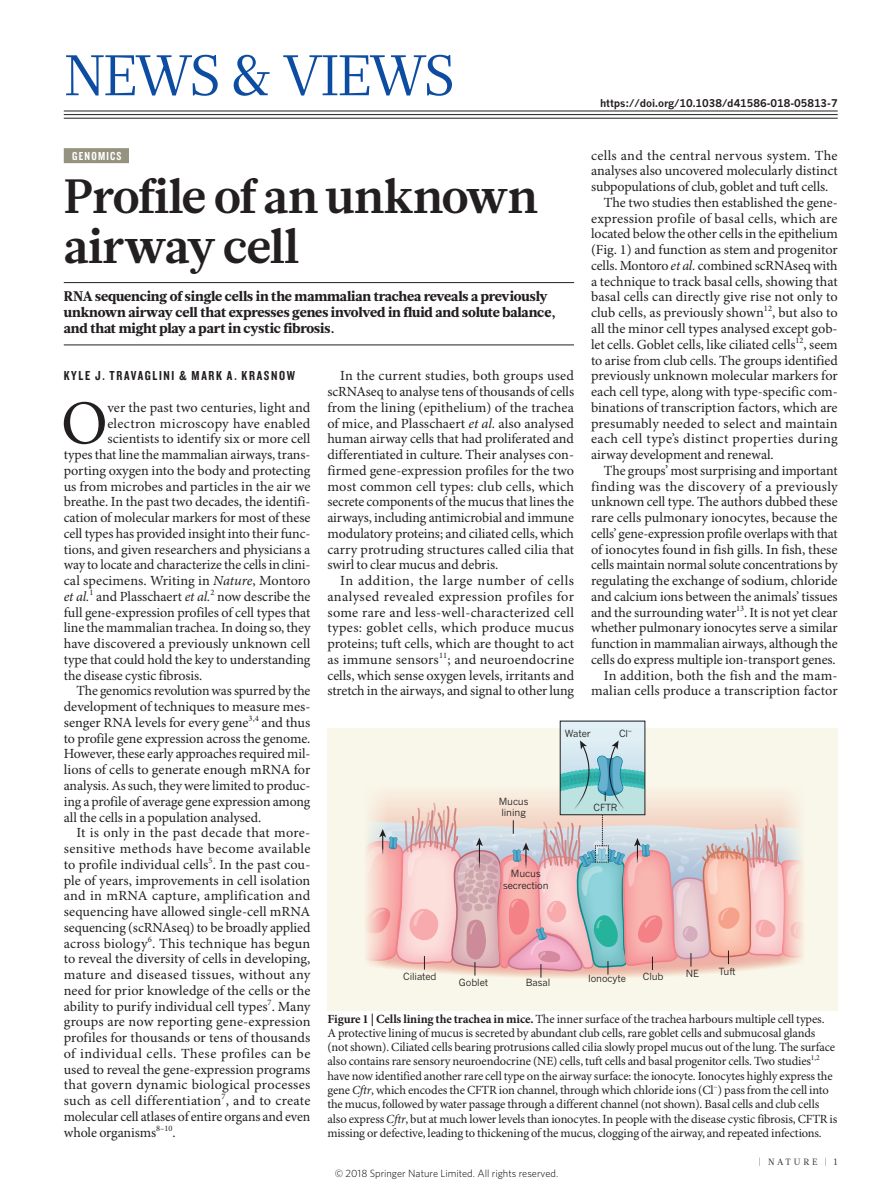
<style>
.page{position:relative;width:893px;height:1187px;background:#fff}
.page>*{position:absolute;margin:0;border:0;box-sizing:border-box;transform-origin:0 0}
.BODY_DROP_CAP{font:62.4px "Minion Pro";color:#231f20}
.t1{font:57px "Glosa Math";letter-spacing:-.04em;color:#0d4da1}
.N_V_HEAD_32{font:700 48px/49.5px "Glosa Math";letter-spacing:-.01em;color:#231f20}
.BODY_INDENT{font:13.95px/15.8px "Minion Pro";letter-spacing:-.005em;color:#231f20;text-align:justify}
.BODY_DROP_CAP-2{font:13.95px "Minion Pro";letter-spacing:-.005em;color:#231f20}
.N_V_INTRO{font:900 13.95px/15.8px "Glosa Math";color:#231f20}
.BODY_DROP_CAP-3{font:13.95px "Minion Pro";letter-spacing:.02em;color:#231f20}
.AUTHOR_BYLINE{font:13.5px "Knockout 49 Liteweight";letter-spacing:.12em;color:#231f20}
.FIGURE_LEGEND{font:12.45px/14.2px "Minion Pro";letter-spacing:-.01em;color:#231f20}
.SUBJECT_STRAP{font:12px "Knockout 49 Liteweight";letter-spacing:.1em;color:#fff}
.t2{font:300 10.5px "Whitney";color:#000}
.DOI{font:700 10.5px "News Gothic MTOT";letter-spacing:-.005em;color:#231f20}
.t3{font:9.75px/11.7px "News Gothic MTOT";letter-spacing:-.01em;color:#231f20;text-align:center}
.t4{font:9px "Glosa Math";letter-spacing:.315em;color:#231f20}
.t5{font:6.9px "News Gothic MTOT";color:#231f20}
.s1{font-style:italic}
.s2{font-weight:700}
</style>
<div class="page">
<div style="left:64px;top:148px;width:65px;height:15px;background:#95937f"></div>
<hr style="left:64px;top:282px;width:510px;height:1px;background:#231f20">
<hr style="left:64px;top:344px;width:510px;height:1px;background:#231f20">
<div style="left:327px;top:727px;width:511px;height:283px;background:#f9f7e9"></div>
<div style="left:560px;top:721px;width:85px;height:55px;background:#e0eff3"></div>
<svg style="left:366px;top:740px;width:437px;height:237px"></svg>
<hr style="left:64px;top:111px;width:774px;height:1px;background:#231f20">
<hr style="left:64px;top:114px;width:774px;height:1px;background:#231f20">
<hr style="left:64px;top:118px;width:774px;height:1px;background:#231f20">
<h2 class="t1" style="left:64px;top:38px;width:393px">NEWS &amp; VIEWS</h2>
<p class="DOI" style="left:600px;top:96px;width:239px">https://doi.org/10.1038/d41586-018-05813-7</p>
<p class="BODY_INDENT" style="left:591px;top:148px;width:248px">cells and the central nervous system. The analyses also uncovered molecularly distinct subpopulations of club, goblet and tuft cells.</p>
<p class="BODY_INDENT" style="left:591px;top:195px;width:248px;text-indent:13px">The two studies then established the gene&shy;expression profile of basal cells, which are located below the other cells in the epithelium (Fig. 1) and function as stem and progenitor cells. Montoro <span class="s1">et al.</span> combined scRNAseq with a technique to track basal cells, showing that basal cells can directly give rise not only to club cells, as previously shown<sup>12</sup>, but also to all the minor cell types analysed except gob&shy;let cells. Goblet cells, like ciliated cells<sup>12</sup>, seem to arise from club cells. The groups identified previously unknown molecular markers for each cell type, along with type-specific com&shy;binations of transcription factors, which are presumably needed to select and maintain each cell type’s distinct properties during airway development and renewal.</p>
<p class="BODY_INDENT" style="left:591px;top:463px;width:248px;text-indent:13px">The groups’ most surprising and important finding was the discovery of a previously unknown cell type. The authors dubbed these rare cells pulmonary ionocytes, because the cells’ gene-expression profile overlaps with that of ionocytes found in fish gills. In fish, these cells maintain normal solute concentrations by regulating the exchange of sodium, chloride and calcium ions between the animals’ tissues and the surrounding water<sup>13</sup>. It is not yet clear whether pulmonary ionocytes serve a similar function in mammalian airways, although the cells do express multiple ion-transport genes.</p>
<p class="BODY_INDENT" style="left:591px;top:668px;width:248px;text-align:right">In addition, both the fish and the mam&shy;malian cells produce a transcription factor</p>
<p class="SUBJECT_STRAP" style="left:72px;top:148px;width:51px">GENOMICS</p>
<p class="N_V_HEAD_32" style="left:64px;top:173px;width:475px">Profile of an unknown airway cell</p>
<p class="N_V_INTRO" style="left:64px;top:289px;width:494px">RNA sequencing of single cells in the mammalian trachea reveals a previously unknown airway cell that expresses genes involved in fluid and solute balance, and that might play a part in cystic fibrosis.</p>
<p class="BODY_INDENT" style="left:327px;top:368px;width:248px;text-indent:13px">In the current studies, both groups used scRNAseq to analyse tens of thousands of cells from the lining (epithelium) of the trachea of mice, and Plasschaert <span class="s1">et al.</span> also analysed human airway cells that had proliferated and differentiated in culture. Their analyses con&shy;firmed gene-expression profiles for the two most common cell types: club cells, which secrete components of the mucus that lines the airways, including antimicrobial and immune modulatory proteins; and ciliated cells, which carry protruding structures called cilia that swirl to clear mucus and debris.</p>
<p class="BODY_INDENT" style="left:327px;top:573px;width:248px;text-indent:13px">In addition, the large number of cells analysed revealed expression profiles for some rare and less-well-characterized cell types: goblet cells, which produce mucus proteins; tuft cells, which are thought to act as immune sensors<sup>11</sup>; and neuroendocrine cells, which sense oxygen levels, irritants and stretch in the airways, and signal to other lung</p>
<p class="AUTHOR_BYLINE" style="left:64px;top:367px;width:233px">KYLE J. TRAVAGLINI &amp; MARK A. KRASNOW</p>
<p class="BODY_DROP_CAP" style="left:61px;top:386px;width:48px">O</p>
<p class="BODY_DROP_CAP-2" style="left:107px;top:399px;width:205px">ver the past two centuries, light and</p>
<p class="BODY_DROP_CAP-3" style="left:107px;top:414px;width:205px">electron microscopy have enabled</p>
<p class="BODY_DROP_CAP-2" style="left:107px;top:430px;width:205px">scientists to identify six or more cell</p>
<p class="BODY_DROP_CAP-2" style="left:64px;top:446px;width:248px">types that line the mammalian airways, trans-</p>
<p class="BODY_DROP_CAP-2" style="left:64px;top:462px;width:248px">porting oxygen into the body and protecting</p>
<p class="BODY_DROP_CAP-2" style="left:64px;top:477px;width:248px">us from microbes and particles in the air we</p>
<p class="BODY_DROP_CAP-2" style="left:64px;top:493px;width:248px">breathe. In the past two decades, the identifi-</p>
<p class="BODY_DROP_CAP-2" style="left:64px;top:509px;width:248px">cation of molecular markers for most of these</p>
<p class="BODY_DROP_CAP-2" style="left:64px;top:525px;width:248px">cell types has provided insight into their func-</p>
<p class="BODY_DROP_CAP-2" style="left:64px;top:540px;width:248px">tions, and given researchers and physicians a</p>
<p class="BODY_DROP_CAP-2" style="left:64px;top:556px;width:248px">way to locate and characterize the cells in clini-</p>
<p class="BODY_DROP_CAP-2" style="left:64px;top:572px;width:248px">cal specimens. Writing in <span class="s1">Nature</span>, Montoro</p>
<p class="BODY_DROP_CAP-2" style="left:64px;top:588px;width:248px"><span class="s1">et al.</span><sup>1</sup> and Plasschaert <span class="s1">et al.</span><sup>2</sup> now describe the</p>
<p class="BODY_DROP_CAP-2" style="left:64px;top:603px;width:248px">full gene-expression profiles of cell types that</p>
<p class="BODY_DROP_CAP-2" style="left:64px;top:619px;width:248px">line the mammalian trachea. In doing so, they</p>
<p class="BODY_DROP_CAP-2" style="left:64px;top:635px;width:248px">have discovered a previously unknown cell</p>
<p class="BODY_DROP_CAP-2" style="left:64px;top:651px;width:248px">type that could hold the key to understanding</p>
<p class="BODY_DROP_CAP-2" style="left:64px;top:666px;width:140px">the disease cystic fibrosis.</p>
<p class="BODY_INDENT" style="left:64px;top:683px;width:248px;text-indent:13px">The genomics revolution was spurred by the development of techniques to measure mes&shy;senger RNA levels for every gene<sup>3,4</sup> and thus to profile gene expression across the genome.<br>However, these early approaches required mil&shy;lions of cells to generate enough mRNA for analysis. As such, they were limited to produc&shy;ing a profile of average gene expression among all the cells in a population analysed.</p>
<p class="BODY_INDENT" style="left:64px;top:825px;width:248px;text-indent:13px">It is only in the past decade that more&shy;sensitive methods have become available to profile individual cells<sup>5</sup>. In the past cou&shy;ple of years, improvements in cell isolation and in mRNA capture, amplification and sequencing have allowed single-cell mRNA sequencing (scRNAseq) to be broadly applied across biology<sup>6</sup>. This technique has begun to reveal the diversity of cells in developing, mature and diseased tissues, without any need for prior knowledge of the cells or the ability to purify individual cell types<sup>7</sup>. Many groups are now reporting gene-expression profiles for thousands or tens of thousands of individual cells. These profiles can be used to reveal the gene-expression programs that govern dynamic biological processes such as cell differentiation<sup>7</sup>, and to create molecular cell atlases of entire organs and even whole organisms<sup>8–10</sup>.</p>
<p class="t3" style="left:565px;top:727px;width:27px">Water</p>
<p class="t5" style="left:628px;top:726px;width:5px">–</p>
<p class="t3" style="left:619px;top:727px;width:10px">Cl</p>
<p class="t3" style="left:499px;top:795px;width:31px;text-align:left">Mucus lining</p>
<p class="t3" style="left:594px;top:801px;width:25px">CFTR</p>
<p class="t3" style="left:503px;top:867px;width:47px">Mucus secrection</p>
<p class="t3" style="left:686px;top:967px;width:15px">NE</p>
<p class="t3" style="left:719px;top:965px;width:18px">Tuft</p>
<p class="t3" style="left:643px;top:970px;width:22px">Club</p>
<p class="t3" style="left:403px;top:970px;width:35px">Ciliated</p>
<p class="t3" style="left:459px;top:976px;width:31px">Goblet</p>
<p class="t3" style="left:526px;top:976px;width:26px">Basal</p>
<p class="t3" style="left:588px;top:972px;width:39px">Ionocyte</p>
<p class="FIGURE_LEGEND" style="left:327px;top:1011px;width:511px"><span class="s2">Figure 1 | Cells lining the trachea in mice.</span> The inner surface of the trachea harbours multiple cell types.<br>A protective lining of mucus is secreted by abundant club cells, rare goblet cells and submucosal glands (not shown). Ciliated cells bearing protrusions called cilia slowly propel mucus out of the lung. The surface also contains rare sensory neuroendocrine (NE) cells, tuft cells and basal progenitor cells. Two studies<sup>1,2 </sup>have now identified another rare cell type on the airway surface: the ionocyte. Ionocytes highly express the gene <span class="s1">Cftr</span>, which encodes the CFTR ion channel, through which chloride ions (Cl<sup>−</sup>) pass from the cell into the mucus, followed by water passage through a different channel (not shown). Basal cells and club cells also express <span class="s1">Cftr</span>, but at much lower levels than ionocytes. In people with the disease cystic fibrosis, CFTR is missing or defective, leading to thickening of the mucus, clogging of the airway, and repeated infections.</p>
<p class="t2" style="left:335px;top:1166px;width:225px">© 2018 Springer Nature Limited. All rights reserved.</p>
<p class="t4" style="left:759px;top:1155px;width:80px">| NATURE | 1</p>
</div>
